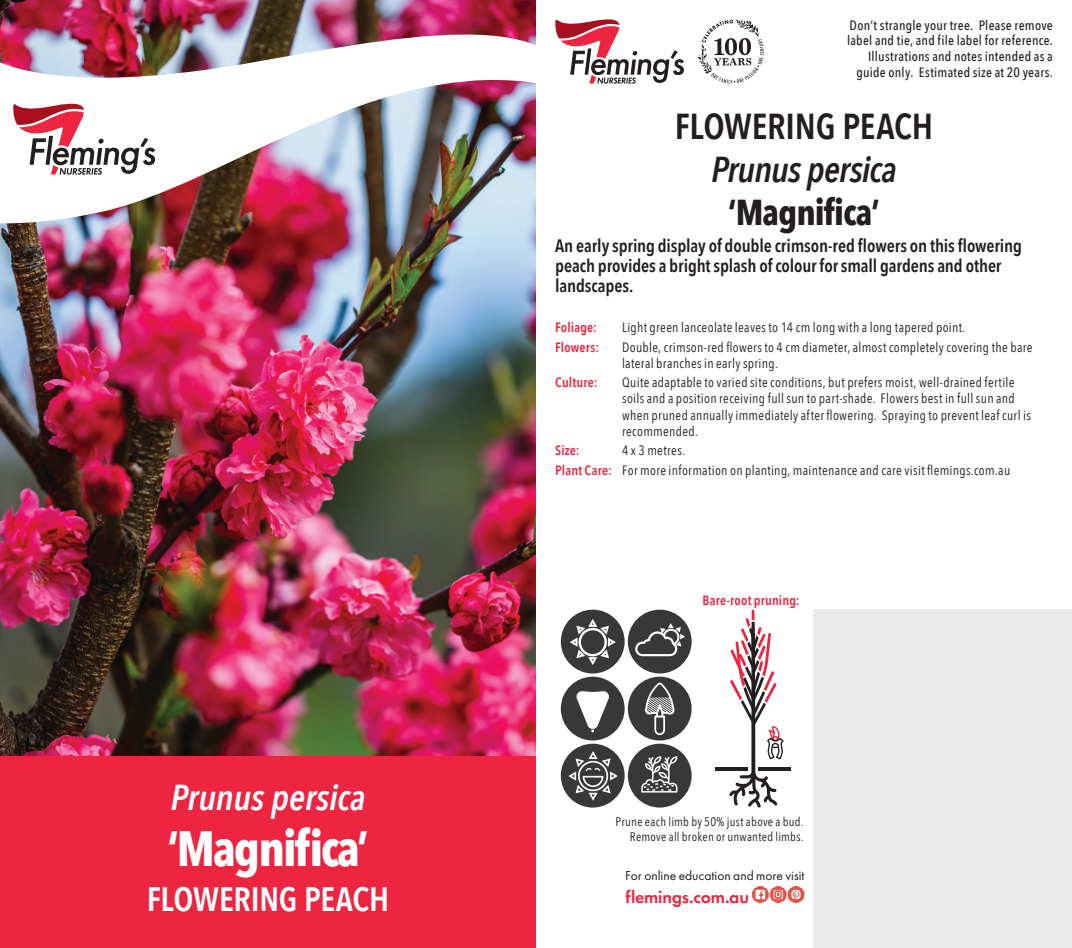
<style>
.page{position:relative;width:1072px;height:948px;background:#fff}
.page>*{position:absolute;margin:0;border:0;box-sizing:border-box;transform-origin:0 0}
.t1{font:700 49.5px "Avenir Next Condensed";letter-spacing:-.04em;color:#fff}
.t2{font:600 36px "Avenir Next Condensed";letter-spacing:-.005em;color:#231f20}
.t3{font:italic 600 36px "Avenir Next Condensed";letter-spacing:-.005em;color:#fff}
.t4{font:italic 600 36px "Avenir Next Condensed";letter-spacing:-.025em;color:#231f20}
.t5{font:700 36px "Avenir Next Condensed";letter-spacing:-.025em;color:#231f20}
.t6{font:600 33.75px "Avenir Next Condensed";letter-spacing:-.005em;color:#fff}
.t7{font:600 18px/20.2px "Avenir Next Condensed";letter-spacing:-.005em;color:#231f20}
.t8{font:600 18px "Futura PT";letter-spacing:-.01em;color:#ed2541}
.t9{font:13.5px/16.2px "Avenir Next Condensed";letter-spacing:.025em;color:#231f20}
.t10{font:500 13.5px/15.8px "Avenir Next Condensed";letter-spacing:.02em;color:#231f20;text-align:right}
.t11{font:600 13.5px "Avenir Next Condensed";letter-spacing:.01em;color:#ed2541}
.t12{font:13.5px "Futura PT";color:#231f20}
.t13{font:12.38px/14.8px "Avenir Next Condensed";letter-spacing:.02em;color:#231f20;text-align:right}
.s1{font-weight:600;color:#ed2541}
</style>
<div class="page">
<img style="left:0;top:224px;width:536px;height:532px">
<div style="left:0;top:756px;width:555px;height:191px;background:#ed2541"></div>
<img style="left:0;top:0;width:536px;height:224px">
<svg style="left:13px;top:99px;width:142px;height:76px"></svg>
<div style="left:536px;top:0;width:535px;height:947px;background:#fff"></div>
<svg style="left:555px;top:19px;width:129px;height:65px"></svg>
<div style="left:813px;top:609px;width:258px;height:338px;background:#ebebeb"></div>
<img style="left:752px;top:886px;width:52px;height:16px">
<svg style="left:697px;top:20px;width:67px;height:64px"></svg>
<svg style="left:561px;top:609px;width:63px;height:64px"></svg>
<div style="left:561px;top:676px;width:63px;height:64px;background:#373837;border-radius:50%"></div>
<svg style="left:576px;top:691px;width:33px;height:41px"></svg>
<div style="left:561px;top:743px;width:63px;height:64px;background:#373837;border-radius:50%"></div>
<svg style="left:568px;top:750px;width:50px;height:50px"></svg>
<div style="left:628px;top:609px;width:63px;height:64px;background:#373837;border-radius:50%"></div>
<svg style="left:635px;top:623px;width:50px;height:33px"></svg>
<div style="left:628px;top:676px;width:63px;height:64px;background:#373837;border-radius:50%"></div>
<svg style="left:645px;top:682px;width:29px;height:52px"></svg>
<div style="left:628px;top:743px;width:63px;height:64px;background:#373837;border-radius:50%"></div>
<svg style="left:641px;top:756px;width:36px;height:36px"></svg>
<hr style="left:715px;top:767px;width:33px;height:4px;background:#231f20">
<hr style="left:758px;top:767px;width:32px;height:4px;background:#231f20">
<svg style="left:729px;top:609px;width:54px;height:198px"></svg>
<h2 class="t3" style="left:171px;top:775px;width:196px">Prunus persica</h2>
<h1 class="t1" style="left:168px;top:818px;width:202px">‘Magnifica’</h1>
<h3 class="t6" style="left:147px;top:870px;width:244px">FLOWERING PEACH</h3>
<p class="t10" style="left:847px;top:17px;width:207px">Don’t strangle your tree. Please remove label and tie, and file label for reference.<br>Illustrations and notes intended as a guide only. Estimated size at 20 years.</p>
<h2 class="t2" style="left:674px;top:95px;width:260px">FLOWERING PEACH</h2>
<h2 class="t4" style="left:711px;top:147px;width:187px">Prunus persica</h2>
<h2 class="t5" style="left:728px;top:190px;width:153px">‘Magnifica’</h2>
<h3 class="t7" style="left:555px;top:235px;width:468px">An early spring display of double crimson-red flowers on this flowering peach provides a bright splash of colour for small gardens and other landscapes.</h3>
<p class="t11" style="left:555px;top:315px;width:43px">Foliage:</p>
<p class="t9" style="left:622px;top:318px;width:345px">Light green lanceolate leaves to 14 cm long with a long tapered point.</p>
<p class="t11" style="left:555px;top:335px;width:46px">Flowers:</p>
<p class="t9" style="left:622px;top:338px;width:412px">Double, crimson-red flowers to 4 cm diameter, almost completely covering the bare lateral branches in early spring.</p>
<p class="t11" style="left:555px;top:370px;width:44px">Culture:</p>
<p class="t9" style="left:622px;top:373px;width:410px">Quite adaptable to varied site conditions, but prefers moist, well-drained fertile soils and a position receiving full sun to part-shade. Flowers best in full sun and when pruned annually immediately after flowering. Spraying to prevent leaf curl is recommended.</p>
<p class="t11" style="left:555px;top:438px;width:26px">Size:</p>
<p class="t9" style="left:555px;top:440px;width:457px;line-height:19.3px;text-indent:67px">4 x 3 metres.<br><span class="s1">Plant Care:</span> For more information on planting, maintenance and care visit flemings.com.au</p>
<p class="t11" style="left:702px;top:588px;width:99px">Bare-root pruning:</p>
<p class="t13" style="left:615px;top:813px;width:190px">Prune each limb by 50% just above a bud.<br>Remove all broken or unwanted limbs.</p>
<p class="t12" style="left:625px;top:867px;width:181px">For online education and more visit</p>
<h3 class="t8" style="left:625px;top:885px;width:125px">flemings.com.au</h3>
</div>
